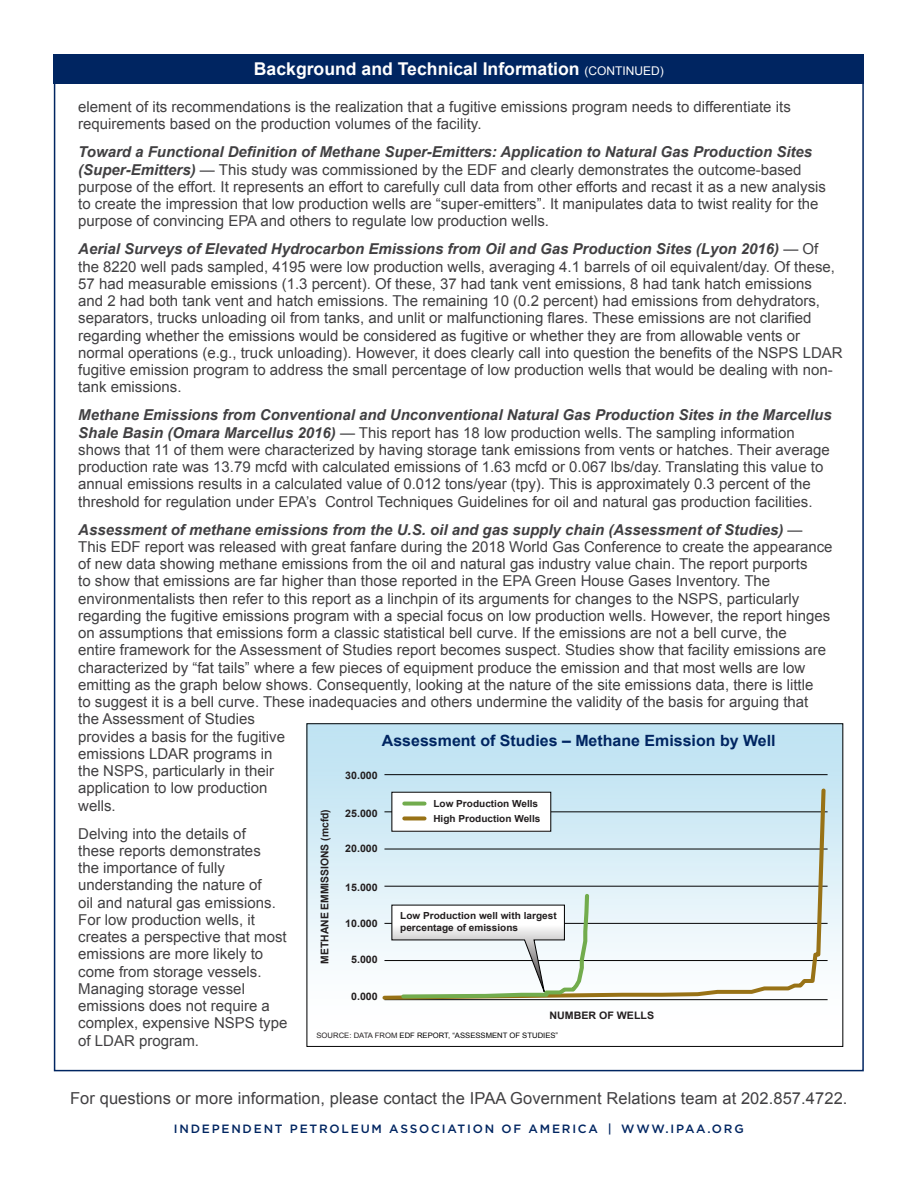
<style>
.page{position:relative;width:918px;height:1188px;background:#fff}
.page>*{position:absolute;margin:0;border:0;box-sizing:border-box;transform-origin:0 0}
.t1{font:700 17.7px "Arial";color:#fff}
.t2{font:16.5px "Arial";letter-spacing:.005em;color:#414042}
.t3{font:700 15.45px "Arial";color:#002561}
.t4{font:15px/17.2px "Arial";color:#414042}
.t5{font:500 12px "Gotham";letter-spacing:.15em;color:#002561}
.t6{font:700 10.65px "Arial";color:#231f20}
.t7{font:700 10.35px "Arial";color:#231f20}
.t8{font:700 9.75px/11.7px "Arial";color:#231f20}
.t9{font:7.5px "Arial";color:#000}
.s1{font-weight:400;font-size:12px}
.s2{font-weight:700;font-style:italic}
.s3{color:#231f20}
</style>
<div class="page">
<div style="left:307px;top:724px;width:536px;height:322px;background:linear-gradient(to bottom,#bbe1f1,#fff)"></div>
<hr style="left:384px;top:774px;width:444px;height:1px;background:#000">
<svg style="left:380px;top:786px;width:448px;height:216px"></svg>
<svg style="left:391px;top:892px;width:200px;height:108px"></svg>
<div style="left:392px;top:792px;width:159px;height:39px;background:#fff"></div>
<svg style="left:404px;top:802px;width:20px;height:4px"></svg>
<div style="left:404px;top:816px;width:20px;height:5px;background:#987216"></div>
<div style="left:54px;top:54px;width:810px;height:30px;background:#002561"></div>
<p class="t1" style="left:254px;top:57px;width:411px">Background and Technical Information <span class="s1">(CONTINUED)</span></p>
<p class="t4" style="left:78px;top:98px;width:714px">element of its recommendations is the realization that a fugitive emissions program needs to differentiate its requirements based on the production volumes of the facility.</p>
<p class="t4" style="left:78px;top:144px;width:749px"><span class="s2">Toward a Functional Definition of Methane Super-Emitters: Application to Natural Gas Production Sites (Super-Emitters)</span> — This study was commissioned by the EDF and clearly demonstrates the outcome-based purpose of the effort. It represents an effort to carefully cull data from other efforts and recast it as a new analysis to create the impression that low production wells are “super-emitters”. It manipulates data to twist reality for the purpose of convincing EPA and others to regulate low production wells.</p>
<p class="t4" style="left:78px;top:241px;width:766px"><span class="s2">Aerial Surveys of Elevated Hydrocarbon Emissions from Oil and Gas Production Sites (Lyon 2016)</span> — Of the 8220 well pads sampled, 4195 were low production wells, averaging 4.1 barrels of oil equivalent/day. Of these, 57 had measurable emissions (1.3 percent). Of these, 37 had tank vent emissions, 8 had tank hatch emissions<br>and 2 had both tank vent and hatch emissions. The remaining 10 (0.2 percent) had emissions from dehydrators, separators, trucks unloading oil from tanks, and unlit or malfunctioning flares. These emissions are not clarified regarding whether the emissions would be considered as fugitive or whether they are from allowable vents or normal operations (e.g., truck unloading). However, it does clearly call into question the benefits of the NSPS LDAR fugitive emission program to address the small percentage of low production wells that would be dealing with non&shy;tank emissions.</p>
<p class="t4" style="left:78px;top:407px;width:755px"><span class="s2">Methane Emissions from Conventional and Unconventional Natural Gas Production Sites in the Marcellus Shale Basin (Omara Marcellus 2016)</span> — This report has 18 low production wells. The sampling information shows that 11 of them were characterized by having storage tank emissions from vents or hatches. Their average production rate was 13.79 mcfd with calculated emissions of 1.63 mcfd or 0.067 lbs/day. Translating this value to annual emissions results in a calculated value of 0.012 tons/year (tpy). This is approximately 0.3 percent of the threshold for regulation under EPA’s Control Techniques Guidelines for oil and natural gas production facilities.</p>
<p class="t4" style="left:78px;top:521px;width:756px"><span class="s2">Assessment of methane emissions from the U.S. oil and gas supply chain (Assessment of Studies)</span> — This EDF report was released with great fanfare during the 2018 World Gas Conference to create the appearance of new data showing methane emissions from the oil and natural gas industry value chain. The report purports<br>to show that emissions are far higher than those reported in the EPA Green House Gases Inventory. The environmentalists then refer to this report as a linchpin of its arguments for changes to the NSPS, particularly regarding the fugitive emissions program with a special focus on low production wells. However, the report hinges on assumptions that emissions form a classic statistical bell curve. If the emissions are not a bell curve, the<br>entire framework for the Assessment of Studies report becomes suspect. Studies show that facility emissions are characterized by “fat tails” where a few pieces of equipment produce the emission and that most wells are low emitting as the graph below shows. Consequently, looking at the nature of the site emissions data, there is little<br>to suggest it is a bell curve. These inadequacies and others undermine the validity of the basis for arguing that the Assessment of Studies<br>provides a basis for the fugitive<br>emissions LDAR programs in<br>the NSPS, particularly in their<br>application to low production<br>wells.</p>
<p class="t4" style="left:78px;top:825px;width:211px">Delving into the details of<br>these reports demonstrates<br>the importance of fully understanding the nature of<br>oil and natural gas emissions.<br>For low production wells, it creates a perspective that most emissions are more likely to come from storage vessels.<br>Managing storage vessel emissions does not require a complex, expensive NSPS type of LDAR program.</p>
<p class="t3" style="left:382px;top:731px;width:395px">Assessment of Studies – Methane Emission by Well</p>
<p class="t7" style="left:345px;top:769px;width:34px">30.000</p>
<p class="t8" style="left:433px;top:797px;width:109px;line-height:14.9px">Low Production Wells<br>High Production Wells</p>
<p class="t7" style="left:345px;top:806px;width:34px">25.000</p>
<p class="t6" style="left:318px;top:964px;width:156px;rotate:-90deg">METHANE EMMISSIONS (mcfd)</p>
<p class="t7" style="left:345px;top:842px;width:34px">20.000</p>
<p class="t7" style="left:345px;top:880px;width:34px">15.000</p>
<p class="t8" style="left:400px;top:910px;width:158px">Low Production well with largest percentage of emissions</p>
<p class="t7" style="left:345px;top:916px;width:34px">10.000</p>
<p class="t7" style="left:351px;top:952px;width:28px">5.000</p>
<p class="t7" style="left:351px;top:989px;width:28px">0.000</p>
<p class="t7" style="left:549px;top:1009px;width:106px">NUMBER OF WELLS</p>
<p class="t9" style="left:317px;top:1030px;width:243px"><span class="s3">SOURCE: DATA FROM</span> EDF REPORT, “ASSESSMENT OF STUDIES”</p>
<p class="t2" style="left:70px;top:1088px;width:779px">For questions or more information, please contact the IPAA Government Relations team at 202.857.4722.</p>
<p class="t5" style="left:174px;top:1121px;width:572px">INDEPENDENT PETROLEUM ASSOCIATION OF AMERICA | WWW.IPAA.ORG</p>
</div>
